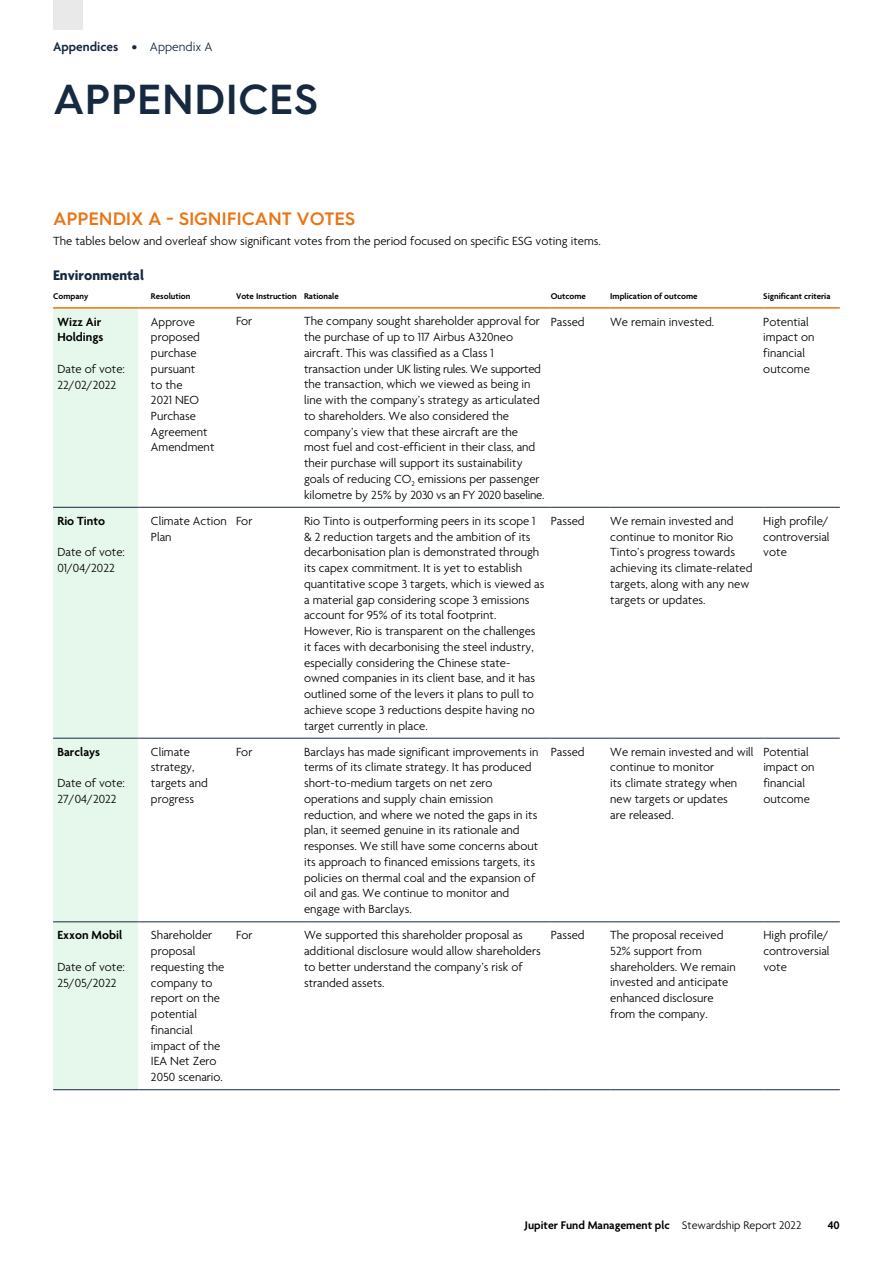
<style>
.page{position:relative;width:893px;height:1263px;background:#fff}
.page>*{position:absolute;margin:0;border:0;box-sizing:border-box;transform-origin:0 0}
.t1{font:600 42px "Hurme Geometric Sans 3";color:#16293f}
.t2{font:600 18px "Hurme Geometric Sans 3";letter-spacing:-.01em;color:#e97412}
.t3{font:700 15px "Agenda";color:#16293f}
.t4{font:600 13.5px "Agenda";color:#16293f}
.t5{font:300 13.5px "Agenda";color:#16293f}
.t6{font:300 12.75px/15.8px "Agenda";color:#000}
.t7{font:600 12.75px/15.8px "Agenda";color:#000}
.t8{font:600 12px "Agenda";color:#000}
.t9{font:600 9px "Agenda";color:#000}
.s1{font-weight:300}
</style>
<div class="page">
<div style="left:53px;top:309px;width:85px;height:780px;background:#e6f7ec"></div>
<svg style="left:138px;top:307px;width:13px;height:2px"></svg>
<hr style="left:151px;top:307px;width:85px;height:2px;background:#e97412">
<hr style="left:236px;top:307px;width:68px;height:2px;background:#e97412">
<hr style="left:304px;top:307px;width:247px;height:2px;background:#e97412">
<hr style="left:551px;top:307px;width:59px;height:2px;background:#e97412">
<hr style="left:610px;top:307px;width:153px;height:2px;background:#e97412">
<hr style="left:763px;top:307px;width:77px;height:2px;background:#e97412">
<svg style="left:138px;top:738px;width:13px;height:1px"></svg>
<hr style="left:151px;top:738px;width:85px;height:1px;background:#16293f">
<hr style="left:236px;top:738px;width:68px;height:1px;background:#16293f">
<hr style="left:304px;top:738px;width:247px;height:1px;background:#16293f">
<hr style="left:551px;top:738px;width:59px;height:1px;background:#16293f">
<hr style="left:610px;top:738px;width:153px;height:1px;background:#16293f">
<hr style="left:763px;top:738px;width:77px;height:1px;background:#16293f">
<hr style="left:53px;top:307px;width:85px;height:2px;background:#e97412">
<svg style="left:138px;top:507px;width:13px;height:1px"></svg>
<hr style="left:151px;top:507px;width:85px;height:1px;background:#16293f">
<hr style="left:236px;top:507px;width:68px;height:1px;background:#16293f">
<hr style="left:304px;top:507px;width:247px;height:1px;background:#16293f">
<hr style="left:551px;top:507px;width:59px;height:1px;background:#16293f">
<hr style="left:610px;top:507px;width:153px;height:1px;background:#16293f">
<hr style="left:763px;top:507px;width:77px;height:1px;background:#16293f">
<hr style="left:53px;top:738px;width:85px;height:1px;background:#16293f">
<svg style="left:138px;top:921px;width:13px;height:1px"></svg>
<hr style="left:151px;top:921px;width:85px;height:1px;background:#16293f">
<hr style="left:236px;top:921px;width:68px;height:1px;background:#16293f">
<hr style="left:304px;top:921px;width:247px;height:1px;background:#16293f">
<hr style="left:551px;top:921px;width:59px;height:1px;background:#16293f">
<hr style="left:610px;top:921px;width:153px;height:1px;background:#16293f">
<hr style="left:763px;top:921px;width:77px;height:1px;background:#16293f">
<hr style="left:53px;top:507px;width:85px;height:1px;background:#16293f">
<hr style="left:53px;top:921px;width:85px;height:1px;background:#16293f">
<hr style="left:53px;top:1089px;width:85px;height:1px;background:#16293f">
<svg style="left:138px;top:1089px;width:13px;height:1px"></svg>
<hr style="left:151px;top:1089px;width:85px;height:1px;background:#16293f">
<hr style="left:236px;top:1089px;width:68px;height:1px;background:#16293f">
<hr style="left:304px;top:1089px;width:247px;height:1px;background:#16293f">
<hr style="left:551px;top:1089px;width:59px;height:1px;background:#16293f">
<hr style="left:610px;top:1089px;width:153px;height:1px;background:#16293f">
<hr style="left:763px;top:1089px;width:77px;height:1px;background:#16293f">
<div style="left:53px;top:0;width:30px;height:30px;background:#e9e9e9"></div>
<p class="t4" style="left:53px;top:40px;width:85px">Appendices •</p>
<p class="t5" style="left:150px;top:40px;width:64px">Appendix A</p>
<h1 class="t1" style="left:53px;top:70px;width:267px">APPENDICES</h1>
<h2 class="t2" style="left:53px;top:206px;width:304px">APPENDIX A - SIGNIFICANT VOTES</h2>
<p class="t6" style="left:53px;top:234px;width:549px">The tables below and overleaf show significant votes from the period focused on specific ESG voting items.</p>
<p class="t3" style="left:53px;top:267px;width:92px">Environmental</p>
<p class="t9" style="left:53px;top:292px;width:37px">Company</p>
<p class="t9" style="left:151px;top:292px;width:41px">Resolution</p>
<p class="t9" style="left:236px;top:292px;width:104px">Vote Instruction Rationale</p>
<p class="t9" style="left:551px;top:292px;width:37px">Outcome</p>
<p class="t9" style="left:610px;top:292px;width:89px">Implication of outcome</p>
<p class="t9" style="left:763px;top:292px;width:69px">Significant criteria</p>
<p class="t7" style="left:57px;top:314px;width:48px">Wizz Air<br>Holdings</p>
<p class="t6" style="left:57px;top:362px;width:69px">Date of vote:<br>22/02/2022</p>
<p class="t6" style="left:151px;top:314px;width:65px">Approve proposed purchase pursuant<br>to the<br>2021 NEO<br>Purchase<br>Agreement<br>Amendment</p>
<p class="t6" style="left:236px;top:314px;width:18px">For</p>
<p class="t6" style="left:304px;top:314px;width:242px">The company sought shareholder approval for the purchase of up to 117 Airbus A320neo aircraft. This was classified as a Class 1 transaction under UK listing rules. We supported the transaction, which we viewed as being in line with the company’s strategy as articulated to shareholders. We also considered the company’s view that these aircraft are the most fuel and cost-efficient in their class, and their purchase will support its sustainability goals of reducing CO<sub>2</sub> emissions per passenger kilometre by 25% by 2030 vs an FY 2020 baseline.</p>
<p class="t6" style="left:551px;top:314px;width:35px">Passed</p>
<p class="t6" style="left:610px;top:314px;width:106px">We remain invested.</p>
<p class="t6" style="left:763px;top:314px;width:53px">Potential impact on financial outcome</p>
<p class="t7" style="left:57px;top:514px;width:49px">Rio Tinto</p>
<p class="t6" style="left:57px;top:545px;width:69px">Date of vote:<br>01/04/2022</p>
<p class="t6" style="left:151px;top:514px;width:77px">Climate Action<br>Plan</p>
<p class="t6" style="left:236px;top:514px;width:18px">For</p>
<p class="t6" style="left:304px;top:514px;width:242px">Rio Tinto is outperforming peers in its scope 1 &amp; 2 reduction targets and the ambition of its decarbonisation plan is demonstrated through its capex commitment. It is yet to establish quantitative scope 3 targets, which is viewed as a material gap considering scope 3 emissions account for 95% of its total footprint.<br>However, Rio is transparent on the challenges it faces with decarbonising the steel industry, especially considering the Chinese state&shy;owned companies in its client base, and it has outlined some of the levers it plans to pull to achieve scope 3 reductions despite having no target currently in place.</p>
<p class="t6" style="left:551px;top:514px;width:35px">Passed</p>
<p class="t6" style="left:610px;top:514px;width:144px">We remain invested and continue to monitor Rio<br>Tinto’s progress towards achieving its climate-related targets, along with any new targets or updates.</p>
<p class="t6" style="left:763px;top:514px;width:68px;text-align:justify">High profile/ controversial vote</p>
<p class="t7" style="left:57px;top:744px;width:44px">Barclays</p>
<p class="t6" style="left:57px;top:776px;width:69px">Date of vote:<br>27/04/2022</p>
<p class="t6" style="left:151px;top:744px;width:58px">Climate strategy, targets and progress</p>
<p class="t6" style="left:236px;top:744px;width:18px">For</p>
<p class="t6" style="left:304px;top:744px;width:236px">Barclays has made significant improvements in terms of its climate strategy. It has produced short-to-medium targets on net zero operations and supply chain emission reduction, and where we noted the gaps in its plan, it seemed genuine in its rationale and responses. We still have some concerns about its approach to financed emissions targets, its policies on thermal coal and the expansion of oil and gas. We continue to monitor and engage with Barclays.</p>
<p class="t6" style="left:551px;top:744px;width:35px">Passed</p>
<p class="t6" style="left:610px;top:744px;width:145px">We remain invested and will continue to monitor<br>its climate strategy when new targets or updates<br>are released.</p>
<p class="t6" style="left:763px;top:744px;width:53px">Potential impact on financial outcome</p>
<p class="t7" style="left:57px;top:928px;width:66px">Exxon Mobil</p>
<p class="t6" style="left:57px;top:960px;width:69px">Date of vote:<br>25/05/2022</p>
<p class="t6" style="left:151px;top:928px;width:75px">Shareholder proposal requesting the company to report on the potential financial impact of the<br>IEA Net Zero<br>2050 scenario.</p>
<p class="t6" style="left:236px;top:928px;width:18px">For</p>
<p class="t6" style="left:304px;top:928px;width:238px">We supported this shareholder proposal as additional disclosure would allow shareholders to better understand the company’s risk of stranded assets.</p>
<p class="t6" style="left:551px;top:928px;width:35px">Passed</p>
<p class="t6" style="left:610px;top:928px;width:127px">The proposal received<br>52% support from shareholders. We remain invested and anticipate enhanced disclosure from the company.</p>
<p class="t6" style="left:763px;top:928px;width:68px;text-align:justify">High profile/ controversial vote</p>
<p class="t8" style="left:525px;top:1219px;width:278px">Jupiter Fund Management plc <span class="s1">Stewardship Report 2022</span></p>
<p class="t8" style="left:828px;top:1219px;width:13px">40</p>
</div>
